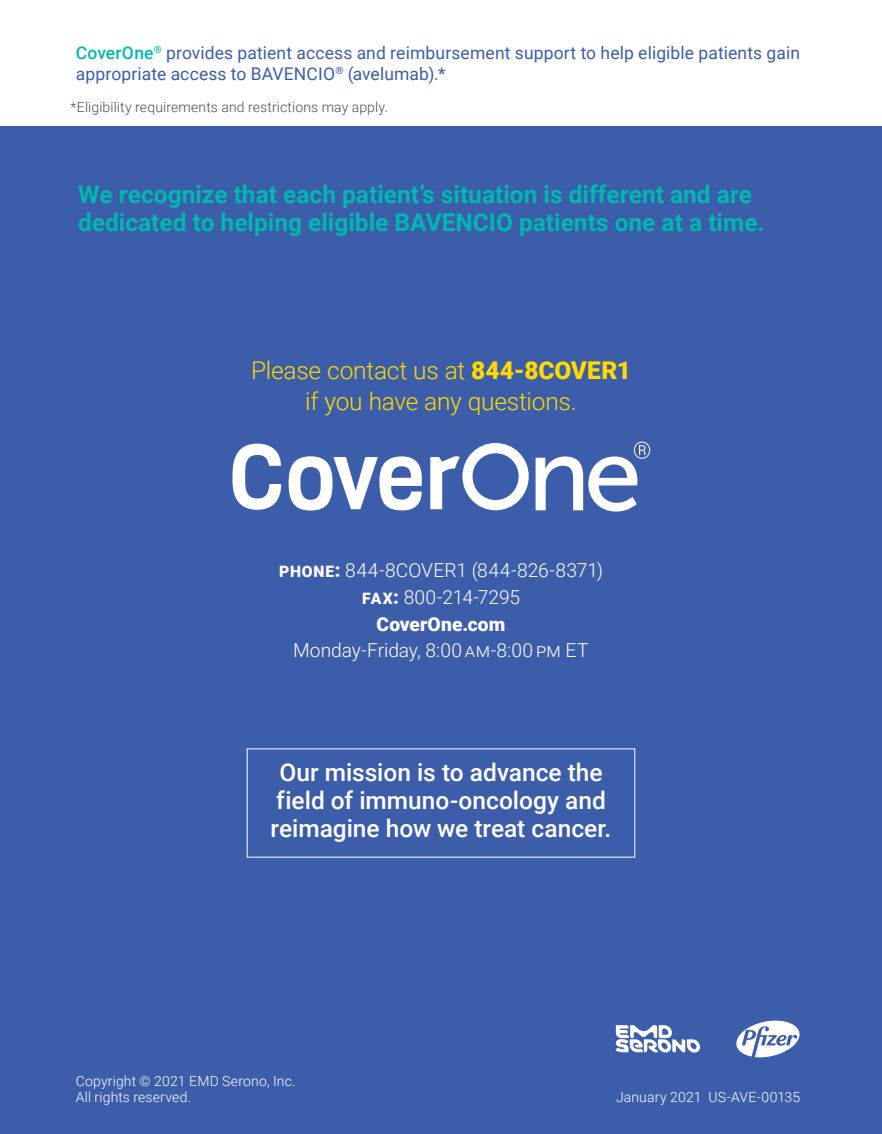
<style>
.page{position:relative;width:882px;height:1134px;background:#fff}
.page>*{position:absolute;margin:0;border:0;box-sizing:border-box;transform-origin:0 0}
.t1{font:700 24.5px/28px "Roboto";color:#00b8b0}
.t2{font:500 24.5px/28px "Roboto";color:#fff;text-align:center}
.t3{font:300 24.5px/31.5px "Roboto";letter-spacing:-.01em;color:#ffda00;text-align:center}
.t4{font:300 19.25px/26.8px "Roboto";color:#fff;text-align:center}
.t5{font:17.5px/21px "Roboto";letter-spacing:.005em;color:#3c5daa}
.t6{font:300 14px/16.8px "Roboto";letter-spacing:.01em;color:#fff}
.t7{font:300 14px "Roboto";letter-spacing:.01em;color:#4d4d4f}
.s1{font-weight:500;color:#00b8b0}
.s2{font-weight:900}
.s3{font-weight:900;font-size:15.75px}
</style>
<div class="page">
<div style="left:0;top:126px;width:882px;height:1008px;background:#3c5daa"></div>
<svg style="left:736px;top:1021px;width:64px;height:36px"></svg>
<svg style="left:616px;top:1025px;width:84px;height:28px"></svg>
<svg style="left:233px;top:444px;width:48px;height:66px"></svg>
<svg style="left:289px;top:456px;width:133px;height:55px"></svg>
<svg style="left:430px;top:443px;width:99px;height:67px"></svg>
<svg style="left:536px;top:442px;width:114px;height:70px"></svg>
<p class="t5" style="left:76px;top:42px;width:726px"><span class="s1">CoverOne</span><sup>®</sup> provides patient access and reimbursement support to help eligible patients gain appropriate access to BAVENCIO<sup>®</sup> (avelumab).*</p>
<p class="t7" style="left:71px;top:97px;width:319px">*Eligibility requirements and restrictions may apply.</p>
<h1 class="t1" style="left:78px;top:180px;width:688px">We recognize that each patient’s situation is different and are dedicated to helping eligible BAVENCIO patients one at a time.</h1>
<h1 class="t3" style="left:251px;top:353px;width:381px">Please contact us at <span class="s2">844-8COVER1 </span>if you have any questions.</h1>
<p class="t4" style="left:279px;top:556px;width:325px"><span class="s3">PHONE</span><span class="s2">:</span> 844-8COVER1 (844-826-8371)<br><span class="s3">FAX</span><span class="s2">:</span> 800-214-7295<br><span class="s2">CoverOne.com</span></p>
<p class="t4" style="left:293px;top:636px;width:297px">Monday-Friday, 8:00 am-8:00 pm ET</p>
<h1 class="t2" style="left:271px;top:758px;width:342px">Our mission is to advance the field of immuno-oncology and reimagine how we treat cancer.</h1>
<p class="t6" style="left:76px;top:1072px;width:221px">Copyright © 2021 EMD Serono, Inc.<br>All rights reserved.</p>
<p class="t6" style="left:616px;top:1089px;width:186px">January 2021 US-AVE-00135</p>
</div>
